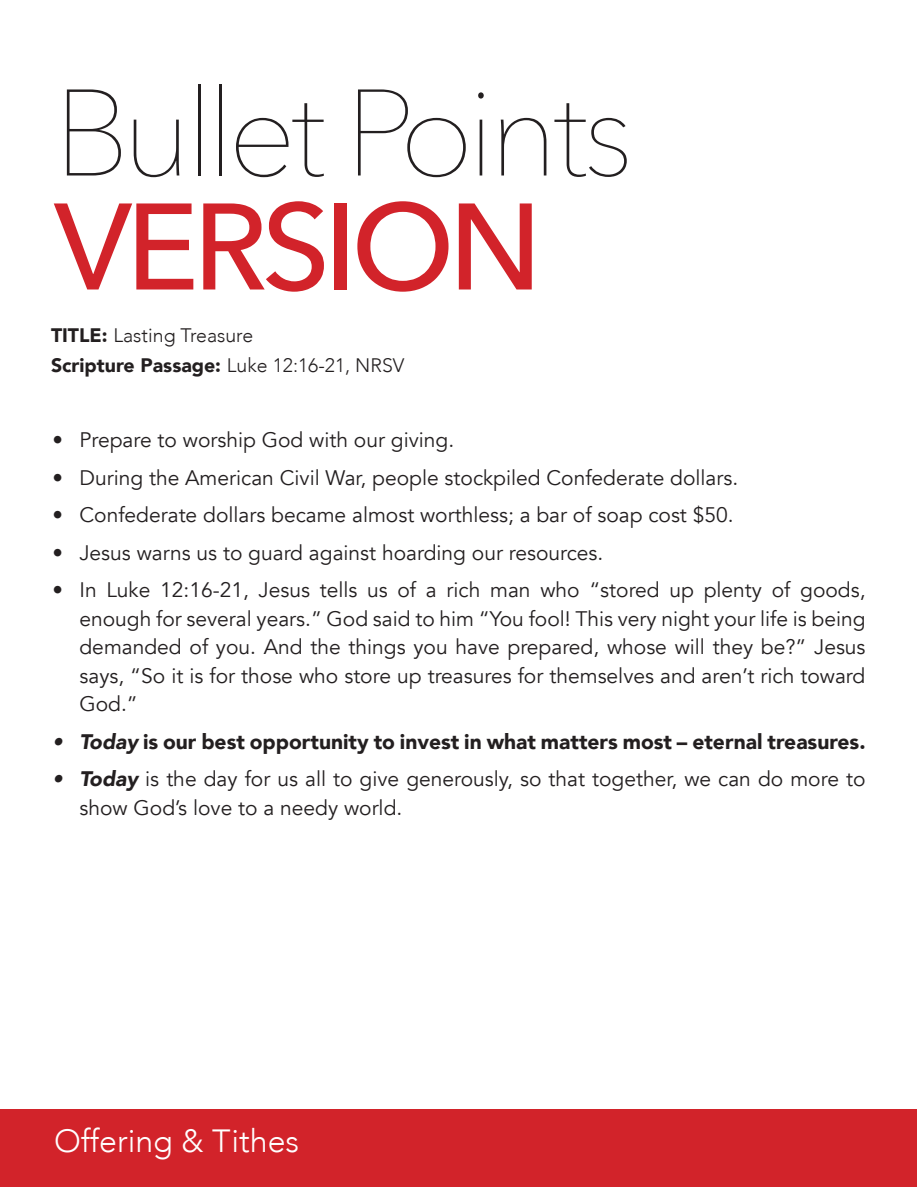
<style>
.page{position:relative;width:918px;height:1188px;background:#fff}
.page>*{position:absolute;margin:0;border:0;box-sizing:border-box;transform-origin:0 0}
.t1{font:200 121.5px "Avenir Next";letter-spacing:-.05em;color:#231f20}
.t2{font:500 121.5px "Avenir Next";letter-spacing:-.05em;color:#d2232a}
.t3{font:300 32.1px "Avenir";color:#fff}
.t4{font:21px/28.5px "Avenir";color:#231f20;text-align:justify}
.t5{font:900 21px "Avenir";color:#231f20}
.t6{font:900 19.5px "Avenir";color:#231f20}
.t7{font:300 19.5px "Avenir";color:#231f20}
.s1{font-weight:900}
.s2{font-weight:300}
.s3{font-style:italic}
.s4{font-weight:900;font-style:italic}
</style>
<div class="page">
<div style="left:0;top:1109px;width:917px;height:78px;background:#d2232a"></div>
<p class="t1" style="left:54px;top:31px;width:581px">Bullet Points</p>
<p class="t2" style="left:54px;top:144px;width:490px">VERSION</p>
<p class="t7" style="left:51px;top:324px;width:204px"><span class="s1">TITLE:</span> Lasting Treasure</p>
<p class="t6" style="left:51px;top:349px;width:355px">Scripture Passage: <span class="s2">Luke 12:16-21, NRSV</span></p>
<p class="t4" style="left:52px;top:426px;width:403px">• Prepare to worship God with our giving.</p>
<p class="t4" style="left:52px;top:464px;width:687px">• During the American Civil War, people stockpiled Confederate dollars.</p>
<p class="t4" style="left:52px;top:501px;width:683px">• Confederate dollars became almost worthless; a bar of soap cost $50.</p>
<p class="t4" style="left:52px;top:539px;width:552px">• Jesus warns us to guard against hoarding our resources.</p>
<p class="t4" style="left:80px;top:576px;width:788px;text-indent:-27px">• In Luke 12:16-21, Jesus tells us of a rich man who “stored up plenty of goods, enough for several years.” God said to him “You fool! This very night your life is being demanded of you. And the things you have prepared, whose will they be?” Jesus says, “So it is for those who store up treasures for themselves and aren’t rich toward God.”</p>
<p class="t5" style="left:52px;top:724px;width:815px"><span class="s3">• Today</span> is our best opportunity to invest in what matters most – eternal treasures.</p>
<p class="t4" style="left:80px;top:765px;width:788px;text-indent:-27px"><span class="s4">• Today</span> is the day for us all to give generously, so that together, we can do more to show God’s love to a needy world.</p>
<h2 class="t3" style="left:54px;top:1122px;width:247px">Offering &amp; Tithes</h2>
</div>
